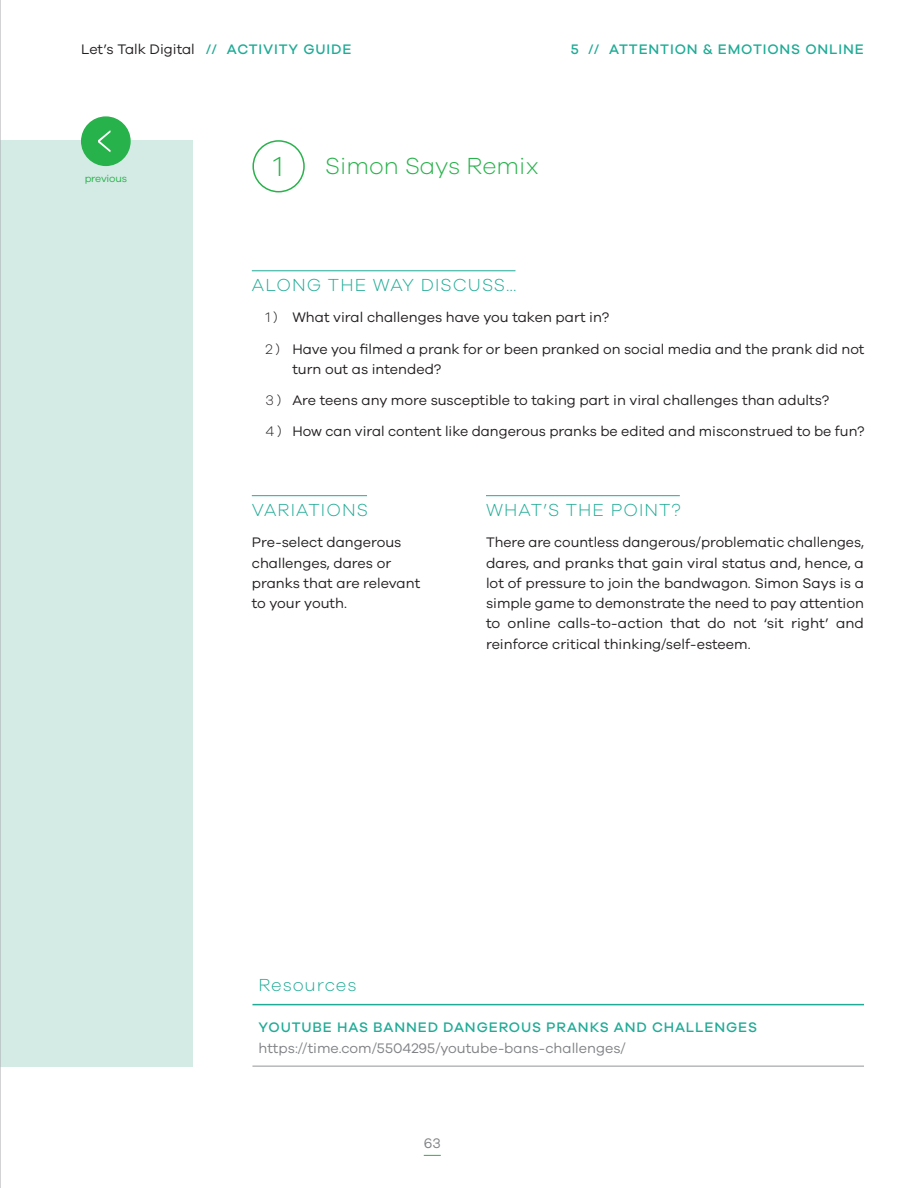
<style>
.page{position:relative;width:918px;height:1188px;background:#fff}
.page>*{position:absolute;margin:0;border:0;box-sizing:border-box;transform-origin:0 0}
.Activity_H1{font:300 28.5px "Galano Grotesque";color:#28b24b}
.Activity_cont{font:300 24px "Galano Grotesque";color:#28b24b}
.t1{font:300 18px "Galano Grotesque";letter-spacing:.06em;color:#20ab96}
.BodyCopy_10pt_Justif{font:14.25px/20.2px "Galano Grotesque";color:#231f20}
.BodyCopy_10pt_Justif-2{font:14.25px/20.2px "Galano Grotesque";color:#808285}
.BodyCopy_10pt_Justif-3{font:500 14.25px "Galano Grotesque";letter-spacing:.06em;color:#20ab96}
.t2{font:10.5px "Galano Grotesque";letter-spacing:-.02em;color:#28b24b}
.s1{font-weight:500;color:#20ab96}
.s2{font-weight:300}
</style>
<div class="page">
<svg style="left:424px;top:1155px;width:17px;height:1px"></svg>
<div style="left:0;top:140px;width:193px;height:926px;background:#d4eae5"></div>
<div style="left:82px;top:117px;width:48px;height:48px;background:#28b24b;border-radius:50%"></div>
<div style="left:81px;top:116px;width:50px;height:50px;border:2px solid #28b24b;border-radius:50%"></div>
<svg style="left:98px;top:130px;width:13px;height:22px"></svg>
<div style="left:252px;top:140px;width:53px;height:52px;border:2px solid #28b24b;border-radius:50%"></div>
<hr style="left:252px;top:270px;width:263px;height:1px;background:#20ab96">
<hr style="left:252px;top:495px;width:115px;height:1px;background:#20ab96">
<hr style="left:486px;top:495px;width:194px;height:1px;background:#20ab96">
<hr style="left:252px;top:1066px;width:612px;height:1px;background:#939598">
<hr style="left:252px;top:1004px;width:612px;height:1px;background:#20ab96">
<hr style="left:0;top:0;width:1px;height:1188px;background:#a8a9ad">
<p class="BodyCopy_10pt_Justif" style="left:81px;top:39px;width:272px">Let’s Talk Digital <span class="s1">// ACTIVITY GUIDE</span></p>
<p class="BodyCopy_10pt_Justif-3" style="left:571px;top:41px;width:293px">5 // ATTENTION &amp; EMOTIONS ONLI NE</p>
<p class="t2" style="left:85px;top:172px;width:44px">previous</p>
<p class="Activity_H1" style="left:273px;top:150px;width:11px">1</p>
<p class="Activity_cont" style="left:325px;top:151px;width:215px">Simon Says Remix</p>
<h3 class="t1" style="left:252px;top:275px;width:266px">ALONG THE WAY DISCUSS…</h3>
<p class="BodyCopy_10pt_Justif" style="left:265px;top:307px;width:345px"><span class="s2">1 )</span> What viral challenges have you taken part in?</p>
<p class="BodyCopy_10pt_Justif" style="left:292px;top:338px;width:574px;text-indent:-27px"><span class="s2">2 )</span> Have you filmed a prank for or been pranked on social media and the prank did not turn out as intended?</p>
<p class="BodyCopy_10pt_Justif" style="left:265px;top:389px;width:565px"><span class="s2">3 )</span> Are teens any more susceptible to taking part in viral challenges than adults?</p>
<p class="BodyCopy_10pt_Justif" style="left:265px;top:420px;width:601px"><span class="s2">4 )</span> How can viral content like dangerous pranks be edited and misconstrued to be fun?</p>
<h3 class="t1" style="left:252px;top:499px;width:118px">VARIATIONS</h3>
<p class="BodyCopy_10pt_Justif" style="left:252px;top:532px;width:170px">Pre-select dangerous challenges, dares or pranks that are relevant to your youth.</p>
<h3 class="t1" style="left:486px;top:499px;width:196px">WHAT’S THE POINT?</h3>
<p class="BodyCopy_10pt_Justif" style="left:486px;top:532px;width:380px;text-align:justify">There are countless dangerous/problematic challenges, dares, and pranks that gain viral status and, hence, a lot of pressure to join the bandwagon. Simon Says is a simple game to demonstrate the need to pay attention to online calls-to-action that do not ‘sit right’ and reinforce critical thinking/self-esteem.</p>
<h3 class="t1" style="left:258px;top:974px;width:100px">Resources</h3>
<p class="BodyCopy_10pt_Justif-3" style="left:259px;top:1019px;width:22px">YOUTU</p>
<p class="BodyCopy_10pt_Justif-3" style="left:313px;top:1019px;width:198px">BE HAS BANN ED DANGEROU</p>
<p class="BodyCopy_10pt_Justif-2" style="left:258px;top:1017px;width:500px;text-indent:274px"><span class="s1">S PRAN KS AND CHALLENGES </span>https://time.com/5504295/youtube-bans-challenges/</p>
<p class="BodyCopy_10pt_Justif-2" style="left:424px;top:1133px;width:19px">63</p>
</div>
